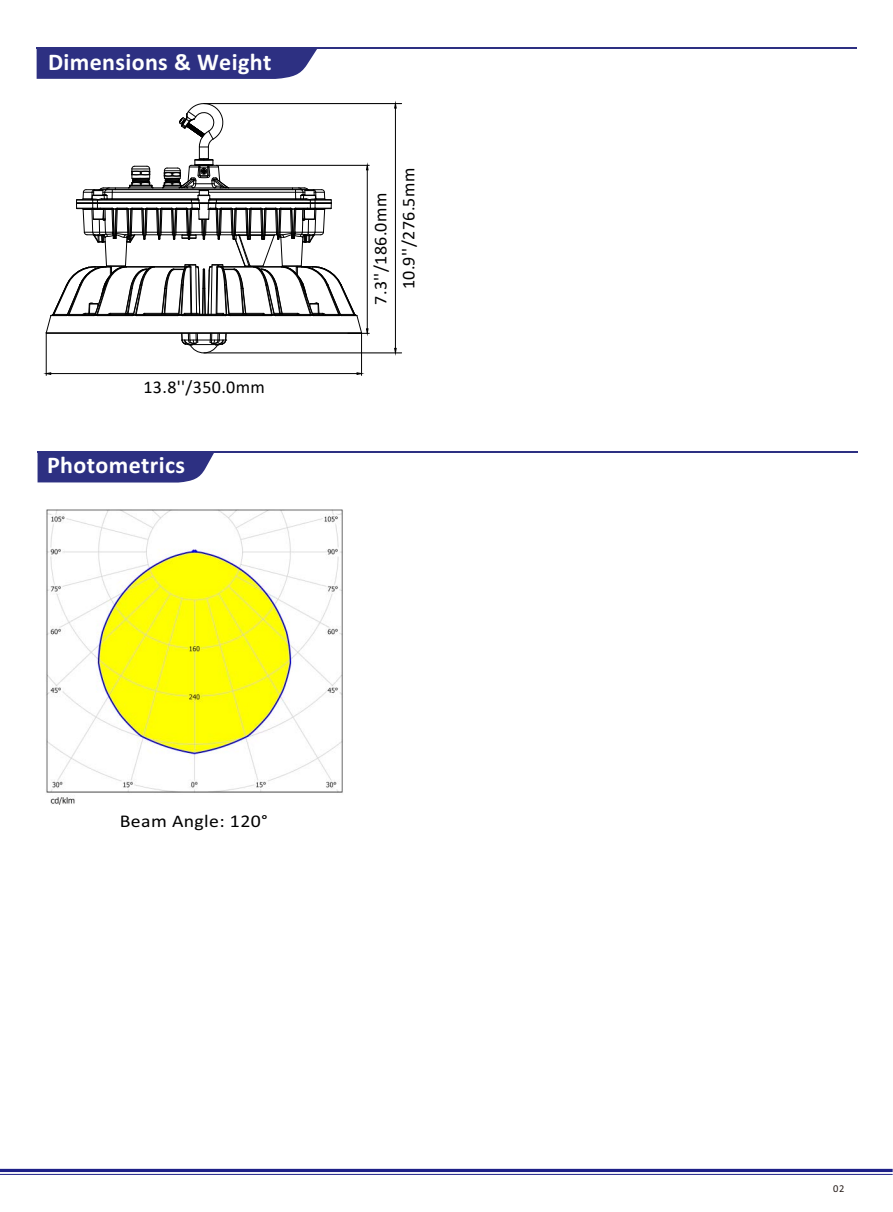
<style>
.page{position:relative;width:893px;height:1212px;background:#fff}
.page>*{position:absolute;margin:0;border:0;box-sizing:border-box;transform-origin:0 0}
.t1{font:700 24px "Calibri";letter-spacing:.015em;color:#fff}
.t2{font:18px "Calibri";letter-spacing:.02em;color:#000}
.t3{font:18px "Calibri";letter-spacing:.02em;color:#000;scale:1.1 1}
.t4{font:10.5px "Calibri";color:#231916}
</style>
<div class="page">
<hr style="left:0;top:1169px;width:893px;height:3px;background:#1e2188">
<hr style="left:0;top:1174px;width:893px;height:1px;background:#1e2188">
<hr style="left:37px;top:47px;width:820px;height:2px;background:#2d3082">
<svg style="left:37px;top:49px;width:280px;height:30px;background:#353887"></svg>
<hr style="left:46px;top:333px;width:1px;height:42px;background:#000">
<hr style="left:361px;top:333px;width:1px;height:42px;background:#000">
<hr style="left:51px;top:373px;width:306px;height:1px;background:#000">
<svg style="left:46px;top:103px;width:323px;height:250px"></svg>
<hr style="left:204px;top:103px;width:198px;height:1px;background:#000">
<hr style="left:204px;top:353px;width:198px;height:1px;background:#000">
<hr style="left:395px;top:108px;width:1px;height:240px;background:#000">
<hr style="left:38px;top:451px;width:820px;height:1px;background:#2d3082">
<div style="left:38px;top:452px;width:177px;height:30px;background:#2d3082"></div>
<img style="left:46px;top:509px;width:297px;height:296px">
<h1 class="t1" style="left:48px;top:52px;width:225px">Dimensions &amp; Weight</h1>
<p class="t2" style="left:143px;top:374px;width:123px">13.8''/350.0mm</p>
<h1 class="t1" style="left:47px;top:455px;width:139px">Photometrics</h1>
<p class="t2" style="left:368px;top:305px;width:113px;rotate:-90deg">7.3''/186.0mm</p>
<p class="t2" style="left:396px;top:289px;width:123px;rotate:-90deg">10.9''/276.5mm</p>
<p class="t3" style="left:120px;top:813px;width:136px">Beam Angle: 120°</p>
<p class="t4" style="left:833px;top:1184px;width:13px">02</p>
</div>
